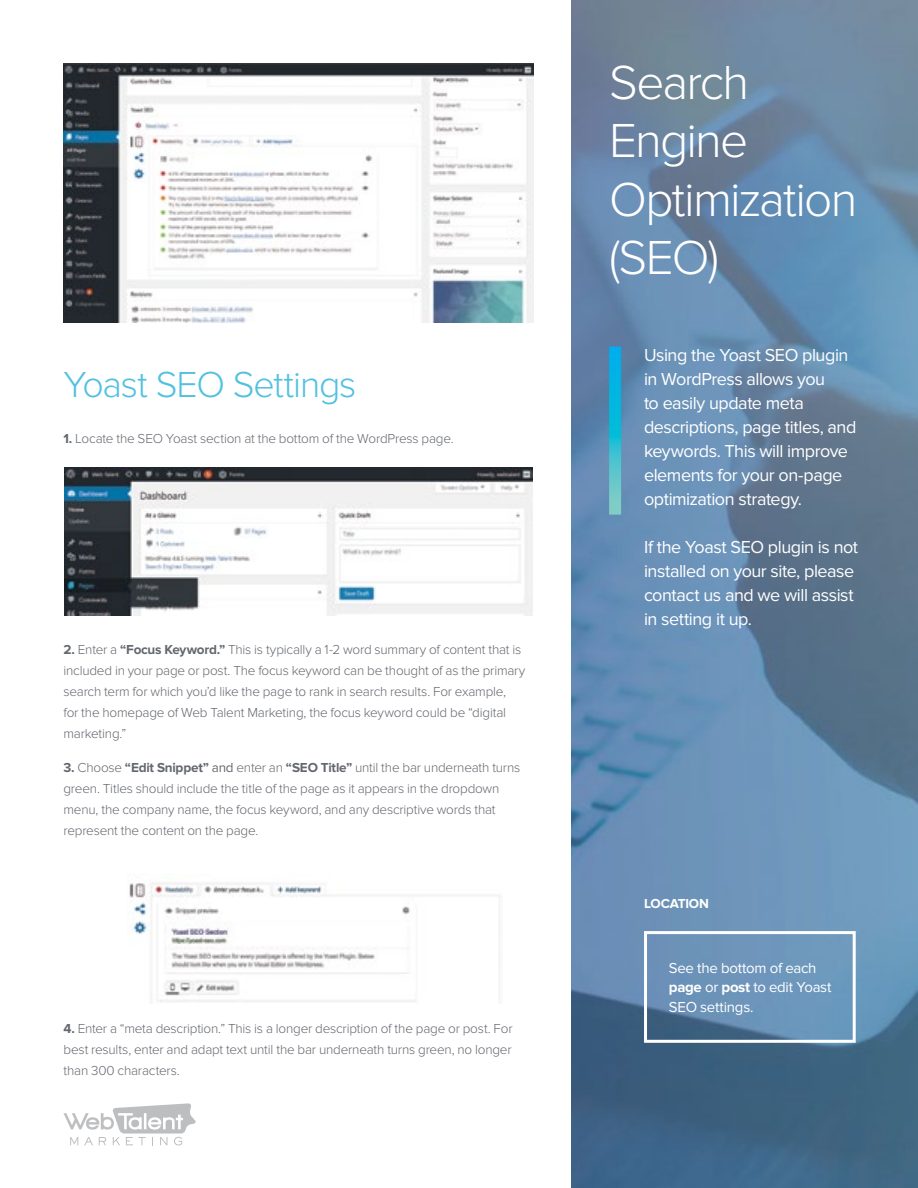
<style>
.page{position:relative;width:918px;height:1188px;background:#fff}
.page>*{position:absolute;margin:0;border:0;box-sizing:border-box;transform-origin:0 0}
.t1{font:300 49.5px/58.5px "Proxima Nova";letter-spacing:-.035em;color:#fff}
.t2{font:300 37.5px "Proxima Nova";letter-spacing:-.03em;color:#52c1e0}
.t3{font:18px/24px "Proxima Nova";letter-spacing:-.025em;color:#fff}
.t4{font:15px/19.5px "Proxima Nova";letter-spacing:-.015em;color:#fff}
.t5{font:300 13.5px/21px "Proxima Nova";letter-spacing:-.015em;color:#63676e}
.t6{font:700 13.5px "Proxima Nova";letter-spacing:-.015em;color:#fff}
.s1{font-weight:700}
.s2{font-weight:400}
</style>
<div class="page">
<svg style="left:63px;top:1103px;width:133px;height:42px"></svg>
<img style="left:572px;top:0;width:346px;height:1188px">
<svg style="left:609px;top:347px;width:12px;height:168px;background:#2abcd7"></svg>
<img style="left:63px;top:64px;width:470px;height:258px">
<img style="left:64px;top:467px;width:468px;height:149px">
<img style="left:129px;top:882px;width:371px;height:121px">
<div style="left:644px;top:931px;width:212px;height:112px;border:3px solid #fff"></div>
<h2 class="t2" style="left:63px;top:363px;width:295px">Yoast SEO Settings</h2>
<p class="t5" style="left:63px;top:428px;width:392px"><span class="s1">1.</span> Locate the SEO Yoast section at the bottom of the WordPress page.</p>
<p class="t5" style="left:63px;top:639px;width:463px"><span class="s1">2.</span> Enter a <span class="s1">“Focus Keyword.”</span> This is typically a 1-2 word summary of content that is included in your page or post. The focus keyword can be thought of as the primary search term for which you’d like the page to rank in search results. For example,<br>for the homepage of Web Talent Marketing, the focus keyword could be “digital marketing.”</p>
<p class="t5" style="left:63px;top:757px;width:458px"><span class="s1">3.</span> Choose <span class="s1">“Edit Snippet”</span> <span class="s2">and</span> enter an <span class="s1">“SEO Title”</span> until the bar underneath turns green. Titles should include the title of the page as it appears in the dropdown menu, the company name, the focus keyword, and any descriptive words that represent the content on the page.</p>
<p class="t5" style="left:63px;top:1018px;width:451px;text-align:justify"><span class="s1">4.</span> Enter a “meta description.” This is a longer description of the page or post. For best results, enter and adapt text until the bar underneath turns green, no longer than 300 characters.</p>
<h1 class="t1" style="left:609px;top:53px;width:250px">Search<br>Engine<br>Optimization (SEO)</h1>
<h3 class="t3" style="left:644px;top:343px;width:214px">Using the Yoast SEO plugin in WordPress allows you<br>to easily update meta descriptions, page titles, and keywords. This will improve elements for your on-page optimization strategy.</h3>
<h3 class="t3" style="left:644px;top:535px;width:216px">If the Yoast SEO plugin is not installed on your site, please contact us and we will assist in setting it up.</h3>
<p class="t6" style="left:644px;top:896px;width:66px">LOCATION</p>
<p class="t4" style="left:669px;top:958px;width:164px">See the bottom of each <span class="s1">page</span> or <span class="s1">post</span> to edit Yoast<br>SEO settings.</p>
</div>
